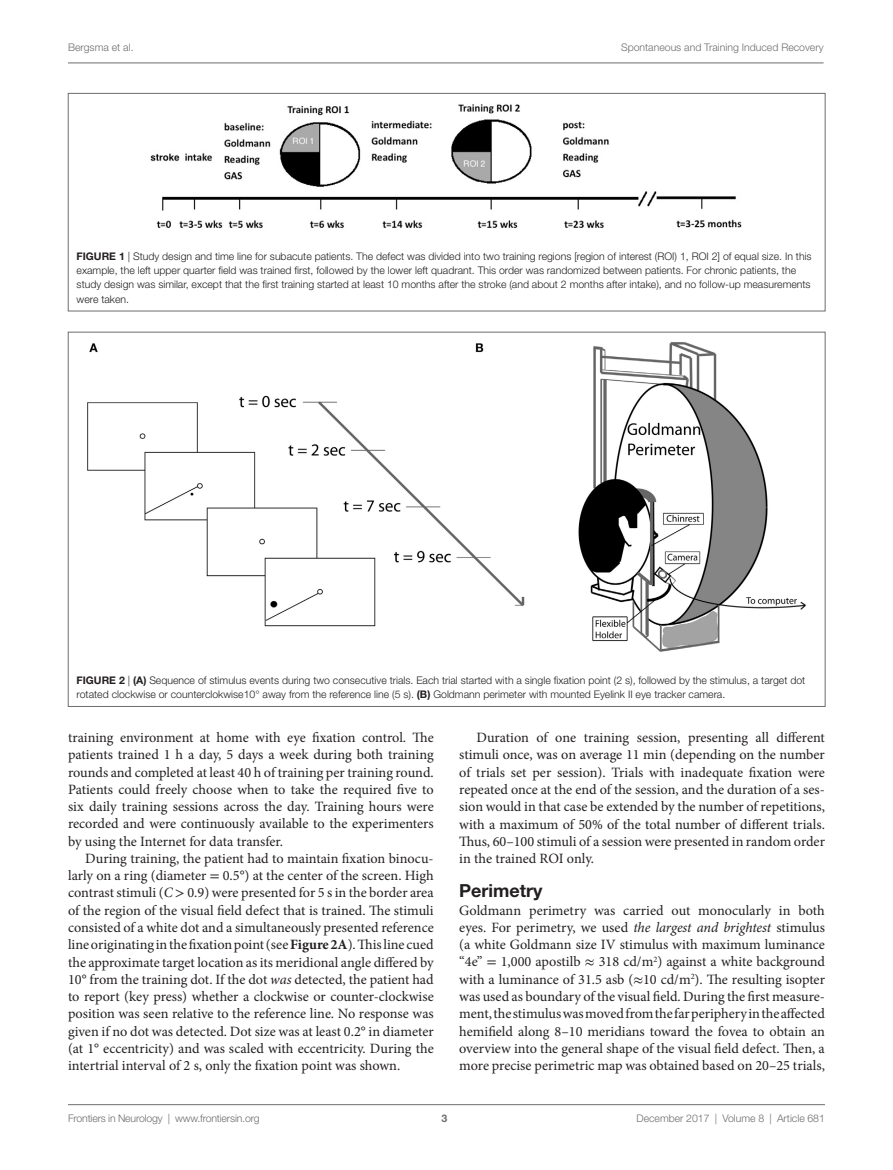
<style>
.page{position:relative;width:893px;height:1170px;background:#fff}
.page>*{position:absolute;margin:0;border:0;box-sizing:border-box;transform-origin:0 0}
.t1{font:700 18px "Helvetica Neue LT Std";color:#231f20}
.t2{font:14.25px/17.2px "Minion Pro";color:#231f20;text-align:justify}
.t3{font:300 10.5px/14.2px "Helvetica Neue LT Std";color:#231f20}
.t4{font:300 10.5px "Helvetica Neue LT Std";color:#6c6d70}
.t5{font:700 10.5px "Helvetica Neue LT Std";color:#6c6d70}
.s1{font-weight:700}
.s2{font-family:"STIX General"}
.s3{font-style:italic}
</style>
<div class="page">
<img style="left:150px;top:104px;width:592px;height:124px">
<div style="left:68px;top:93px;width:757px;height:218px;border:1px solid #6c6d70"></div>
<img style="left:87px;top:342px;width:719px;height:310px">
<hr style="left:68px;top:1104px;width:757px;height:1px;background:#6c6d70">
<hr style="left:68px;top:63px;width:755px;height:1px;background:#6c6d70">
<p class="t4" style="left:68px;top:41px;width:67px">Bergsma et al.</p>
<p class="t4" style="left:621px;top:41px;width:204px">Spontaneous and Training Induced Recovery</p>
<p class="t3" style="left:77px;top:249px;width:736px"><span class="s1">FIGURE 1</span> | Study design and time line for subacute patients. The defect was divided into two training regions [region of interest (ROI) 1, ROI 2] of equal size. In this example, the left upper quarter field was trained first, followed by the lower left quadrant. This order was randomized between patients. For chronic patients, the study design was similar, except that the first training started at least 10 months after the stroke (and about 2 months after intake), and no follow-up measurements were taken.</p>
<p class="t3" style="left:77px;top:672px;width:730px"><span class="s1">FIGURE 2</span> | <span class="s1">(A)</span> Sequence of stimulus events during two consecutive trials. Each trial started with a single fixation point (2 s), followed by the stimulus, a target dot rotated clockwise or counterclokwise10° away from the reference line (5 s). <span class="s1">(B)</span> Goldmann perimeter with mounted Eyelink II eye tracker camera.</p>
<p class="t2" style="left:68px;top:729px;width:367px">training environment at home with eye fixation control. The patients trained 1 h a day, 5 days a week during both training rounds and completed at least 40 h of training per training round.<br>Patients could freely choose when to take the required five to six daily training sessions across the day. Training hours were recorded and were continuously available to the experimenters by using the Internet for data transfer.</p>
<p class="t2" style="left:68px;top:849px;width:367px;text-indent:17px">During training, the patient had to maintain fixation binocu&shy;larly on a ring (diameter <span class="s2">=</span> 0.5°) at the center of the screen. High contrast stimuli (<span class="s3">C</span> <span class="s2">&gt;</span> 0.9) were presented for 5 s in the border area of the region of the visual field defect that is trained. The stimuli consisted of a white dot and a simultaneously presented reference line originating in the fixation point (see <span class="s1">Figure 2A</span>). This line cued the approximate target location as its meridional angle differed by 10° from the training dot. If the dot <span class="s3">was</span> detected, the patient had to report (key press) whether a clockwise or counter-clockwise position was seen relative to the reference line. No response was given if no dot was detected. Dot size was at least 0.2° in diameter (at 1° eccentricity) and was scaled with eccentricity. During the intertrial interval of 2 s, only the fixation point was shown.</p>
<p class="t2" style="left:459px;top:729px;width:367px;text-indent:17px">Duration of one training session, presenting all different stimuli once, was on average 11 min (depending on the number of trials set per session). Trials with inadequate fixation were repeated once at the end of the session, and the duration of a ses&shy;sion would in that case be extended by the number of repetitions, with a maximum of 50% of the total number of different trials.<br>Thus, 60–100 stimuli of a session were presented in random order in the trained ROI only.</p>
<p class="t1" style="left:459px;top:879px;width:85px">PERIMETRY</p>
<p class="t2" style="left:459px;top:901px;width:367px">Goldmann perimetry was carried out monocularly in both eyes. For perimetry, we used <span class="s3">the largest and brightest</span> stimulus (a white Goldmann size IV stimulus with maximum luminance “4e” <span class="s2">=</span> 1,000 apostilb <span class="s2">≈</span> 318 cd/m<sup>2</sup>) against a white background with a luminance of 31.5 asb (<span class="s2">≈</span>10 cd/m<sup>2</sup>). The resulting isopter was used as boundary of the visual field. During the first measure&shy;ment, the stimulus was moved from the far periphery in the affected hemifield along 8–10 meridians toward the fovea to obtain an overview into the general shape of the visual field defect. Then, a more precise perimetric map was obtained based on 20–25 trials,</p>
<p class="t4" style="left:68px;top:1111px;width:193px">Frontiers in Neurology | www.frontiersin.org</p>
<p class="t4" style="left:636px;top:1111px;width:190px">December 2017 | Volume 8 | Article 681</p>
<p class="t5" style="left:441px;top:1111px;width:7px">3</p>
</div>
